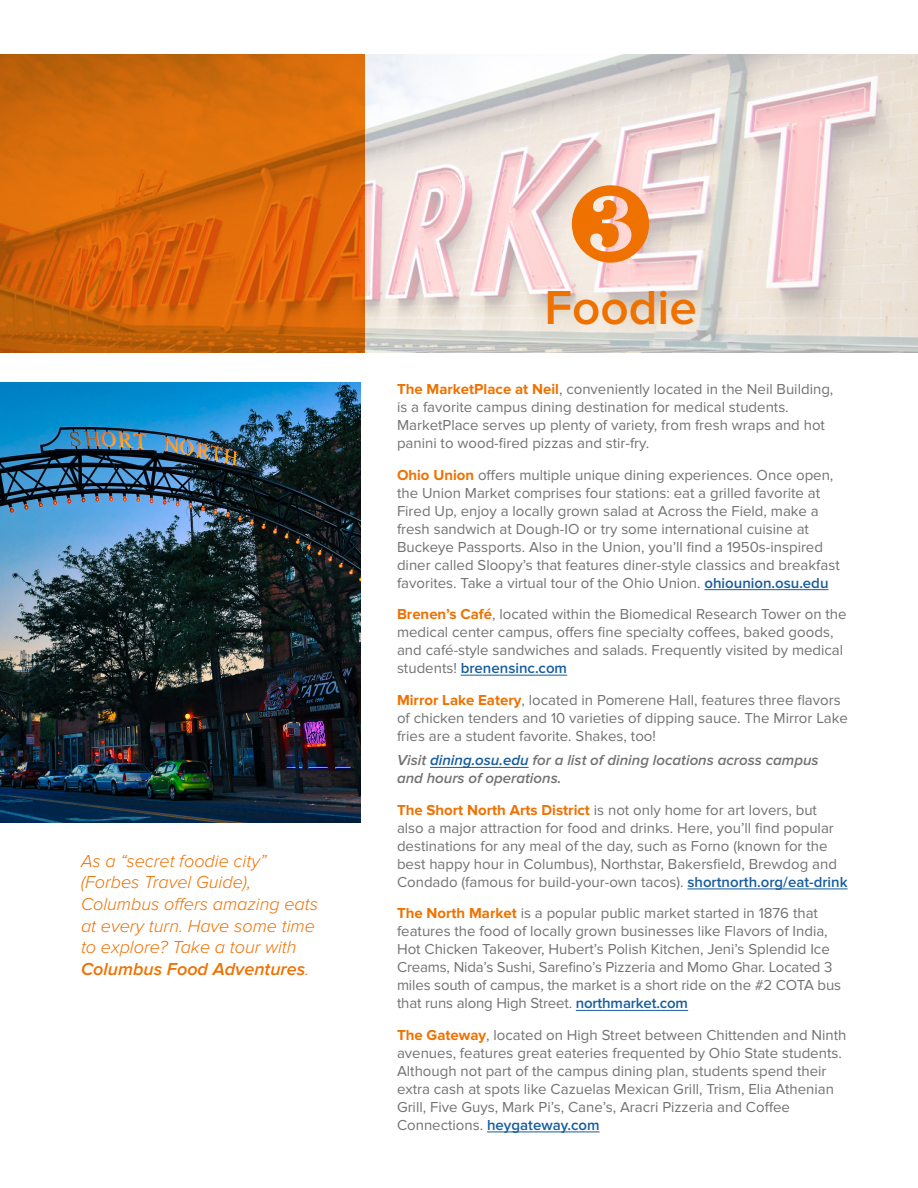
<style>
.page{position:relative;width:918px;height:1188px;background:#fff}
.page>*{position:absolute;margin:0;border:0;box-sizing:border-box;transform-origin:0 0}
.t1{font:600 49.5px "Proxima Nova";color:#ef7100}
.t2{font:italic 300 18px/21.6px "Proxima Nova";color:#ef7100}
.t3{font:15px/18px "Proxima Nova";color:#717271}
.t4{font:italic 600 15px/18px "Proxima Nova";color:#717271}
.s1{font-weight:600}
.s2{font-weight:700;color:#ef7100}
.s3{font-weight:600;color:#175d9e}
.s4{color:#175d9e}
</style>
<div class="page">
<hr style="left:705px;top:589px;width:124px;height:1px;background:#175d9e">
<hr style="left:461px;top:675px;width:106px;height:1px;background:#175d9e">
<hr style="left:430px;top:767px;width:99px;height:1px;background:#175d9e">
<hr style="left:687px;top:889px;width:161px;height:1px;background:#175d9e">
<hr style="left:576px;top:1010px;width:112px;height:1px;background:#175d9e">
<hr style="left:487px;top:1132px;width:113px;height:1px;background:#175d9e">
<img style="left:365px;top:54px;width:553px;height:299px">
<svg style="left:0;top:54px;width:365px;height:299px;background:#d4660a"></svg>
<img style="left:0;top:382px;width:360px;height:441px">
<svg style="left:572px;top:184px;width:77px;height:79px;background:#f4dedc"></svg>
<p class="t2" style="left:81px;top:850px;width:239px">As a “secret foodie city” (Forbes Travel Guide),<br>Columbus offers amazing eats at every turn. Have some time to explore? Take a tour with<br><span class="s1">Columbus Food Adventures</span>.</p>
<h1 class="t1" style="left:544px;top:280px;width:154px">Foodie</h1>
<p class="t3" style="left:397px;top:380px;width:438px"><span class="s2">The MarketPlace at Neil</span>, conveniently located in the Neil Building, is a favorite campus dining destination for medical students.<br>MarketPlace serves up plenty of variety, from fresh wraps and hot panini to wood-fired pizzas and stir-fry.</p>
<p class="t3" style="left:397px;top:466px;width:444px"><span class="s2">Ohio Union</span> offers multiple unique dining experiences. Once open, the Union Market comprises four stations: eat a grilled favorite at Fired Up, enjoy a locally grown salad at Across the Field, make a fresh sandwich at Dough-IO or try some international cuisine at Buckeye Passports. Also in the Union, you’ll find a 1950s-inspired diner called Sloopy’s that features diner-style classics and breakfast favorites. Take a virtual tour of the Ohio Union. <span class="s3">ohiounion.osu.edu</span></p>
<p class="t3" style="left:397px;top:605px;width:451px"><span class="s2">Brenen’s Café</span>, located within the Biomedical Research Tower on the medical center campus, offers fine specialty coffees, baked goods, and café-style sandwiches and salads. Frequently visited by medical students! <span class="s3">brenensinc.com</span></p>
<p class="t3" style="left:397px;top:691px;width:452px"><span class="s2">Mirror Lake Eatery</span>, located in Pomerene Hall, features three flavors of chicken tenders and 10 varieties of dipping sauce. The Mirror Lake fries are a student favorite. Shakes, too!</p>
<p class="t4" style="left:397px;top:752px;width:423px">Visit <span class="s4">dining.osu.edu</span> for a list of dining locations across campus and hours of operations.</p>
<p class="t3" style="left:397px;top:801px;width:452px"><span class="s2">The Short North Arts District</span> is not only home for art lovers, but also a major attraction for food and drinks. Here, you’ll find popular destinations for any meal of the day, such as Forno (known for the best happy hour in Columbus), Northstar, Bakersfield, Brewdog and Condado (famous for build-your-own tacos). <span class="s3">shortnorth.org/eat-drink</span></p>
<p class="t3" style="left:397px;top:905px;width:446px"><span class="s2">The North Market</span> is a popular public market started in 1876 that features the food of locally grown businesses like Flavors of India, Hot Chicken Takeover, Hubert’s Polish Kitchen, Jeni’s Splendid Ice Creams, Nida’s Sushi, Sarefino’s Pizzeria and Momo Ghar. Located 3 miles south of campus, the market is a short ride on the #2 COTA bus that runs along High Street. <span class="s3">northmarket.com</span></p>
<p class="t3" style="left:397px;top:1026px;width:451px"><span class="s2">The Gateway</span>, located on High Street between Chittenden and Ninth avenues, features great eateries frequented by Ohio State students.<br>Although not part of the campus dining plan, students spend their extra cash at spots like Cazuelas Mexican Grill, Trism, Elia Athenian Grill, Five Guys, Mark Pi’s, Cane’s, Aracri Pizzeria and Coffee Connections. <span class="s3">heygateway.com</span></p>
</div>
